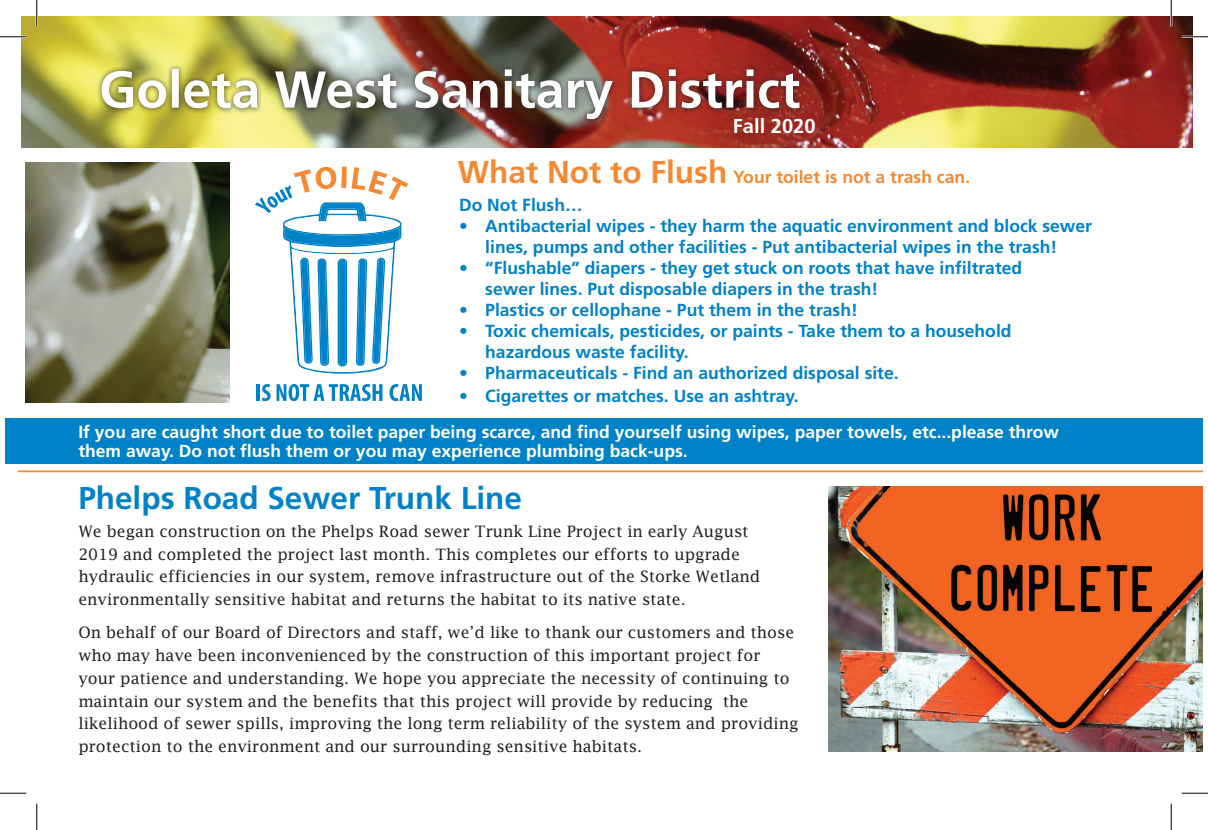
<style>
.page{position:relative;width:1208px;height:830px;background:#fff}
.page>*{position:absolute;margin:0;border:0;box-sizing:border-box;transform-origin:0 0}
.t1{font:700 31.5px "Frutiger";color:#0082c8}
.t2{font:700 20.12px "Frutiger";color:#fff}
.t3{font:700 17.5px/21px "Frutiger";color:#0082c8}
.t4{font:700 17.5px/19.2px "Frutiger";color:#fff}
.t5{font:700 17.5px "Frutiger";color:#f58932}
.t6{font:15.75px/22.8px "Lucida Fax";color:#231f20}
.s1{font-size:31.5px}
</style>
<div class="page">
<svg style="left:255px;top:166px;width:153px;height:208px"></svg>
<hr style="left:257px;top:384px;width:3px;height:17px;background:#0082c8">
<svg style="left:262px;top:384px;width:120px;height:17px"></svg>
<svg style="left:389px;top:384px;width:33px;height:17px"></svg>
<hr style="left:18px;top:470px;width:1184px;height:2px;background:#f58932">
<img style="left:22px;top:17px;width:1170px;height:130px">
<div style="left:96px;top:63px;width:710px;height:62px;background:#231f20;opacity:.75"></div>
<img style="left:101px;top:69px;width:698px;height:50px">
<img style="left:829px;top:487px;width:373px;height:264px">
<img style="left:25px;top:163px;width:205px;height:239px">
<div style="left:5px;top:419px;width:1197px;height:45px;background:#0082c8"></div>
<hr style="left:0;top:36px;width:26px;height:2px;background:#fff">
<hr style="left:1181px;top:36px;width:27px;height:2px;background:#fff">
<hr style="left:36px;top:0;width:2px;height:26px;background:#fff">
<hr style="left:1170px;top:0;width:2px;height:26px;background:#fff">
<svg style="left:0;top:36px;width:26px;height:1px"></svg>
<svg style="left:1181px;top:36px;width:27px;height:1px"></svg>
<svg style="left:0;top:792px;width:26px;height:1px"></svg>
<svg style="left:1181px;top:792px;width:27px;height:1px"></svg>
<svg style="left:36px;top:0;width:1px;height:26px"></svg>
<svg style="left:36px;top:803px;width:1px;height:27px"></svg>
<svg style="left:1170px;top:0;width:1px;height:26px"></svg>
<svg style="left:1170px;top:803px;width:1px;height:27px"></svg>
<p class="t2" style="left:733px;top:114px;width:84px">Fall 2020</p>
<p class="t5" style="left:458px;top:166px;width:513px"><span class="s1">What Not to Flush</span> Your toilet is not a trash can.</p>
<p class="t3" style="left:459px;top:194px;width:125px">Do Not Flush…</p>
<p class="t3" style="left:459px;top:215px;width:634px;text-align:center">• Antibacterial wipes - they harm the aquatic environment and block sewer lines, pumps and other facilities - Put antibacterial wipes in the trash!</p>
<p class="t3" style="left:485px;top:257px;width:538px;text-indent:-26px">• “Flushable” diapers - they get stuck on roots that have infiltrated sewer lines. Put disposable diapers in the trash!</p>
<p class="t3" style="left:459px;top:299px;width:400px">• Plastics or cellophane - Put them in the trash!</p>
<p class="t3" style="left:485px;top:320px;width:528px;text-indent:-26px">• Toxic chemicals, pesticides, or paints - Take them to a household hazardous waste facility.</p>
<p class="t3" style="left:459px;top:362px;width:441px">• Pharmaceuticals - Find an authorized disposal site.</p>
<p class="t3" style="left:459px;top:385px;width:341px">• Cigarettes or matches. Use an ashtray.</p>
<p class="t4" style="left:78px;top:422px;width:982px">If you are caught short due to toilet paper being scarce, and find yourself using wipes, paper towels, etc...please throw them away. Do not flush them or you may experience plumbing back-ups.</p>
<p class="t1" style="left:78px;top:479px;width:445px">Phelps Road Sewer Trunk Line</p>
<p class="t6" style="left:78px;top:519px;width:683px">We began construction on the Phelps Road sewer Trunk Line Project in early August 2019 and completed the project last month. This completes our efforts to upgrade hydraulic efficiencies in our system, remove infrastructure out of the Storke Wetland environmentally sensitive habitat and returns the habitat to its native state.</p>
<p class="t6" style="left:78px;top:621px;width:722px">On behalf of our Board of Directors and staff, we’d like to thank our customers and those who may have been inconvenienced by the construction of this important project for your patience and understanding. We hope you appreciate the necessity of continuing to maintain our system and the benefits that this project will provide by reducing the likelihood of sewer spills, improving the long term reliability of the system and providing protection to the environment and our surrounding sensitive habitats.</p>
</div>
